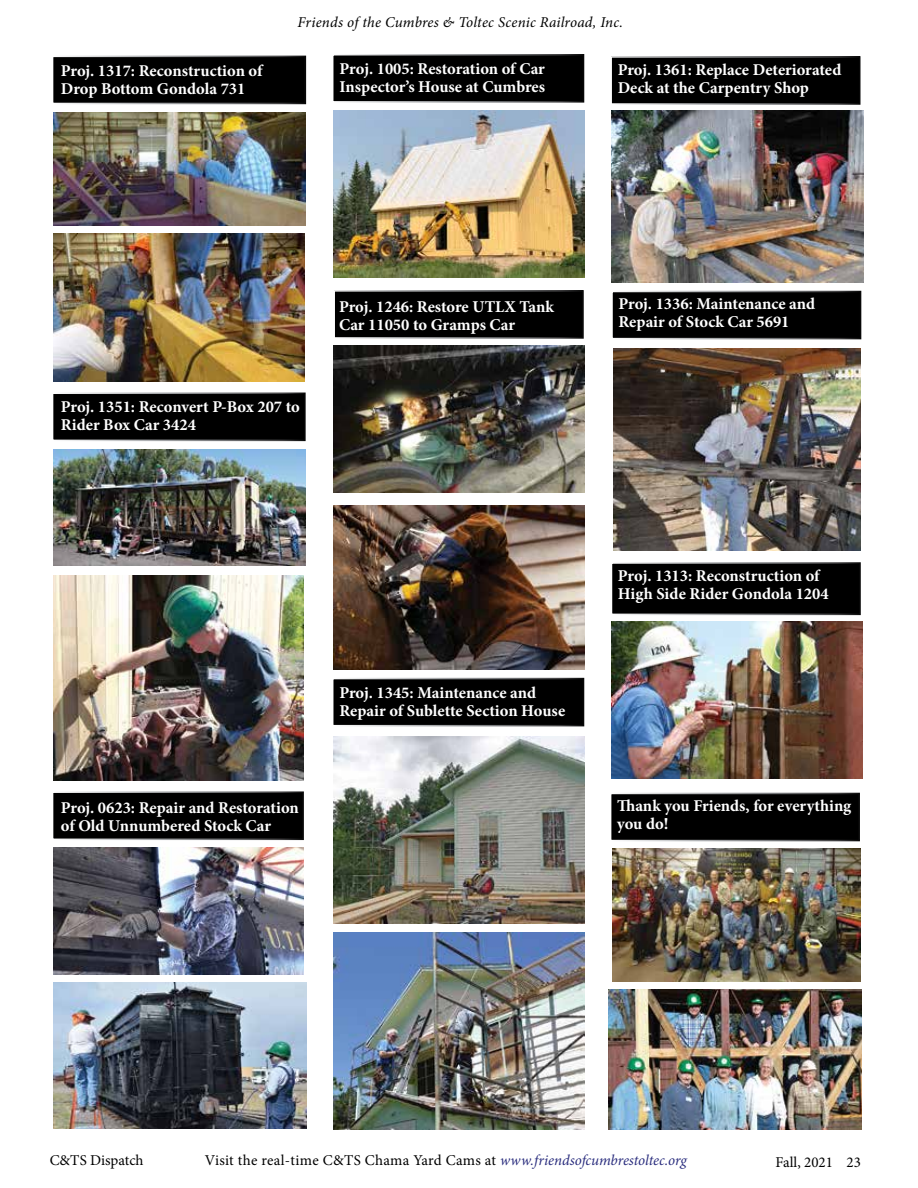
<style>
.page{position:relative;width:918px;height:1188px;background:#fff}
.page>*{position:absolute;margin:0;border:0;box-sizing:border-box;transform-origin:0 0}
.t1{font:700 16.5px/18px "Minion Pro";color:#fff}
.t2{font:15px "Minion Pro";letter-spacing:.1em;color:#000}
.t3{font:italic 15px "Minion Pro";letter-spacing:.01em;color:#000}
.t4{font:15px "Minion Pro";color:#000}
.s1{font-style:italic;color:#2a2d7e}
</style>
<div class="page">
<div style="left:334px;top:291px;width:249px;height:47px;background:#000"></div>
<div style="left:53px;top:56px;width:252px;height:47px;background:#000"></div>
<div style="left:333px;top:55px;width:251px;height:47px;background:#000"></div>
<div style="left:332px;top:54px;width:252px;height:49px;border:2px solid #fff"></div>
<div style="left:53px;top:393px;width:252px;height:47px;background:#000"></div>
<img style="left:333px;top:346px;width:251px;height:146px">
<img style="left:333px;top:110px;width:252px;height:168px">
<img style="left:53px;top:112px;width:253px;height:113px">
<img style="left:53px;top:450px;width:252px;height:115px">
<img style="left:53px;top:234px;width:252px;height:147px">
<img style="left:53px;top:576px;width:251px;height:205px">
<div style="left:53px;top:792px;width:250px;height:47px;background:#000"></div>
<div style="left:52px;top:791px;width:252px;height:49px;border:2px solid #fff"></div>
<img style="left:53px;top:847px;width:251px;height:128px">
<img style="left:53px;top:983px;width:253px;height:146px">
<div style="left:333px;top:679px;width:251px;height:47px;background:#000"></div>
<div style="left:611px;top:57px;width:249px;height:47px;background:#000"></div>
<div style="left:612px;top:292px;width:249px;height:47px;background:#000"></div>
<img style="left:613px;top:349px;width:248px;height:202px">
<div style="left:611px;top:563px;width:249px;height:51px;background:#000"></div>
<img style="left:612px;top:621px;width:251px;height:158px">
<div style="left:611px;top:793px;width:248px;height:48px;background:#000"></div>
<img style="left:612px;top:848px;width:248px;height:133px">
<img style="left:333px;top:932px;width:252px;height:198px">
<img style="left:333px;top:505px;width:251px;height:165px">
<img style="left:333px;top:737px;width:251px;height:186px">
<img style="left:612px;top:111px;width:252px;height:172px">
<img style="left:608px;top:990px;width:254px;height:140px">
<p class="t3" style="left:298px;top:11px;width:327px">Friends of the Cumbres &amp; Toltec Scenic Railroad, Inc.</p>
<p class="t1" style="left:61px;top:61px;width:203px">Proj. 1317: Reconstruction of<br>Drop Bottom Gondola 731</p>
<p class="t1" style="left:340px;top:59px;width:207px">Proj. 1005: Restoration of Car<br>Inspector’s House at Cumbres</p>
<p class="t1" style="left:618px;top:60px;width:225px">Proj. 1361: Replace Deteriorated<br>Deck at the Carpentry Shop</p>
<p class="t1" style="left:61px;top:398px;width:240px">Proj. 1351: Reconvert P-Box 207 to<br>Rider Box Car 3424</p>
<p class="t1" style="left:339px;top:297px;width:216px">Proj. 1246: Restore UTLX Tank<br>Car 11050 to Gramps Car</p>
<p class="t1" style="left:619px;top:295px;width:198px">Proj. 1336: Maintenance and<br>Repair of Stock Car 5691</p>
<p class="t1" style="left:61px;top:798px;width:240px">Proj. 0623: Repair and Restoration of Old Unnumbered Stock Car</p>
<p class="t1" style="left:339px;top:683px;width:227px">Proj. 1345: Maintenance and<br>Repair of Sublette Section House</p>
<p class="t1" style="left:618px;top:567px;width:212px">Proj. 1313: Reconstruction of<br>High Side Rider Gondola 1204</p>
<p class="t1" style="left:617px;top:797px;width:236px">Thank you Friends, for everything you do!</p>
<p class="t4" style="left:50px;top:1150px;width:95px">C&amp;TS Dispatch</p>
<p class="t2" style="left:205px;top:1150px;width:483px">Visit the real-time C&amp;TS Chama Yard Cams at <span class="s1">www.friendsofcumbrestoltec.org</span></p>
<p class="t4" style="left:775px;top:1152px;width:87px">Fall, 2021 23</p>
</div>
